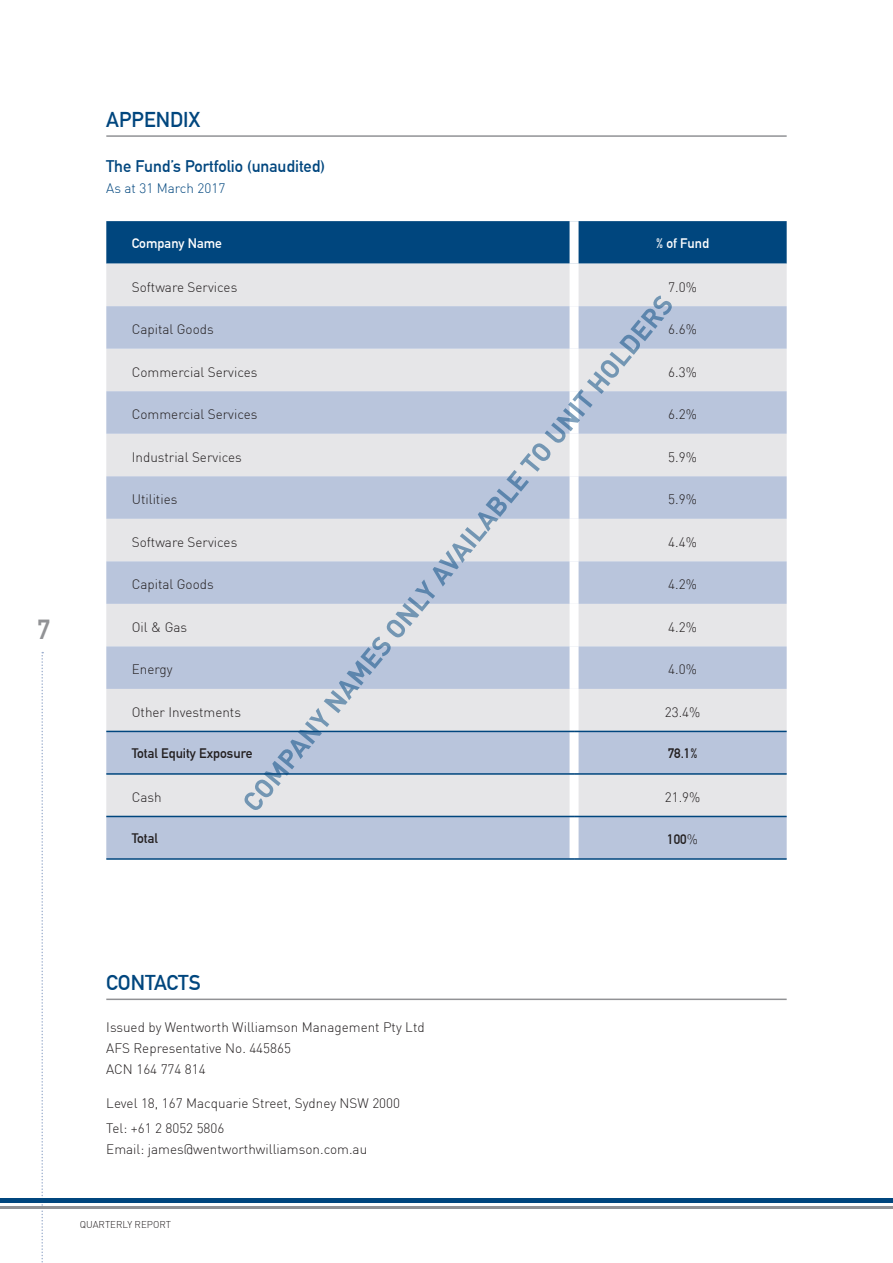
<style>
.page{position:relative;width:893px;height:1263px;background:#fff}
.page>*{position:absolute;margin:0;border:0;box-sizing:border-box;transform-origin:0 0}
.t1{font:700 27px "DIN Alternate";color:#919295}
.t2{font:700 21px "DIN Alternate";color:#00467e}
.t3{font:700 16.5px "DIN Alternate";color:#00467e}
.t4{font:300 13.5px "DIN";color:#231f20}
.t5{font:700 13.5px "DIN Alternate";color:#231f20}
.t6{font:700 13.5px "DIN Alternate";color:#fff}
.t7{font:300 13.5px "DIN";color:#00467e}
.t8{font:300 9.75px "DIN";color:#231f20}
.s1{font-family:"DIN";font-weight:300}
</style>
<div class="page">
<svg style="left:41px;top:652px;width:2px;height:611px"></svg>
<hr style="left:0;top:1198px;width:893px;height:4px;background:#00467e">
<hr style="left:0;top:1206px;width:893px;height:3px;background:#919295">
<hr style="left:106px;top:135px;width:681px;height:2px;background:#919295">
<div style="left:106px;top:221px;width:681px;height:43px;background:#00467e"></div>
<div style="left:106px;top:264px;width:681px;height:42px;background:#e6e6e8"></div>
<svg style="left:106px;top:306px;width:681px;height:552px;background:#cbd2e0"></svg>
<div style="left:570px;top:221px;width:9px;height:43px;background:#fff"></div>
<div style="left:570px;top:264px;width:9px;height:42px;background:#fff"></div>
<div style="left:570px;top:775px;width:9px;height:41px;background:#fff"></div>
<div style="left:570px;top:817px;width:9px;height:41px;background:#fff"></div>
<hr style="left:106px;top:731px;width:468px;height:1px;background:#00467e">
<hr style="left:574px;top:731px;width:213px;height:1px;background:#00467e">
<hr style="left:106px;top:773px;width:468px;height:2px;background:#00467e">
<hr style="left:574px;top:773px;width:213px;height:2px;background:#00467e">
<hr style="left:106px;top:816px;width:468px;height:1px;background:#00467e">
<hr style="left:574px;top:816px;width:213px;height:1px;background:#00467e">
<hr style="left:106px;top:858px;width:468px;height:2px;background:#00467e">
<hr style="left:574px;top:858px;width:213px;height:2px;background:#00467e">
<hr style="left:106px;top:998px;width:681px;height:2px;background:#919295">
<svg style="left:244px;top:296px;width:429px;height:514px;background:#cdd4e1"></svg>
<h1 class="t1" style="left:37px;top:608px;width:14px">7</h1>
<p class="t2" style="left:106px;top:103px;width:95px">APPENDIX</p>
<p class="t3" style="left:106px;top:153px;width:220px">The Fund’s Portfolio (unaudited)</p>
<p class="t7" style="left:106px;top:180px;width:121px">As at 31 March 2017</p>
<p class="t6" style="left:132px;top:233px;width:92px">Company Name</p>
<p class="t6" style="left:656px;top:233px;width:54px">% of Fund</p>
<p class="t4" style="left:132px;top:278px;width:107px">Software Services</p>
<p class="t4" style="left:668px;top:278px;width:30px">7.0%</p>
<p class="t4" style="left:132px;top:321px;width:83px">Capital Goods</p>
<p class="t4" style="left:668px;top:321px;width:30px">6.6%</p>
<p class="t4" style="left:132px;top:363px;width:127px">Commercial Services</p>
<p class="t4" style="left:668px;top:363px;width:30px">6.3%</p>
<p class="t4" style="left:132px;top:406px;width:127px">Commercial Services</p>
<p class="t4" style="left:668px;top:406px;width:30px">6.2%</p>
<p class="t4" style="left:132px;top:448px;width:112px">Industrial Services</p>
<p class="t4" style="left:668px;top:448px;width:30px">5.9%</p>
<p class="t4" style="left:132px;top:491px;width:47px">Utilities</p>
<p class="t4" style="left:668px;top:491px;width:30px">5.9%</p>
<p class="t4" style="left:132px;top:533px;width:107px">Software Services</p>
<p class="t4" style="left:668px;top:533px;width:30px">4.4%</p>
<p class="t4" style="left:132px;top:576px;width:83px">Capital Goods</p>
<p class="t4" style="left:668px;top:576px;width:30px">4.2%</p>
<p class="t4" style="left:132px;top:618px;width:57px">Oil &amp; Gas</p>
<p class="t4" style="left:668px;top:618px;width:30px">4.2%</p>
<p class="t4" style="left:132px;top:661px;width:42px">Energy</p>
<p class="t4" style="left:668px;top:661px;width:30px">4.0%</p>
<p class="t4" style="left:132px;top:703px;width:111px">Other Investments</p>
<p class="t4" style="left:665px;top:703px;width:37px">23.4%</p>
<p class="t5" style="left:132px;top:743px;width:122px">Total Equity Exposure</p>
<p class="t5" style="left:668px;top:743px;width:31px">78.1%</p>
<p class="t4" style="left:132px;top:789px;width:31px">Cash</p>
<p class="t4" style="left:665px;top:789px;width:37px">21.9%</p>
<p class="t5" style="left:132px;top:828px;width:28px">Total</p>
<p class="t5" style="left:667px;top:829px;width:32px">100<span class="s1">%</span></p>
<p class="t2" style="left:106px;top:967px;width:96px">CONTACTS</p>
<p class="t4" style="left:106px;top:1019px;width:320px">Issued by Wentworth Williamson Management Pty Ltd</p>
<p class="t4" style="left:106px;top:1040px;width:186px">AFS Representative No. 445865</p>
<p class="t4" style="left:106px;top:1061px;width:101px">ACN 164 774 814</p>
<p class="t4" style="left:106px;top:1095px;width:295px">Level 18, 167 Macquarie Street, Sydney NSW 2000</p>
<p class="t4" style="left:106px;top:1120px;width:120px">Tel: +61 2 8052 5806</p>
<p class="t4" style="left:106px;top:1141px;width:262px">Email: james@wentworthwilliamson.com.au</p>
<p class="t8" style="left:80px;top:1218px;width:93px">QUARTERLY REPORT</p>
</div>
